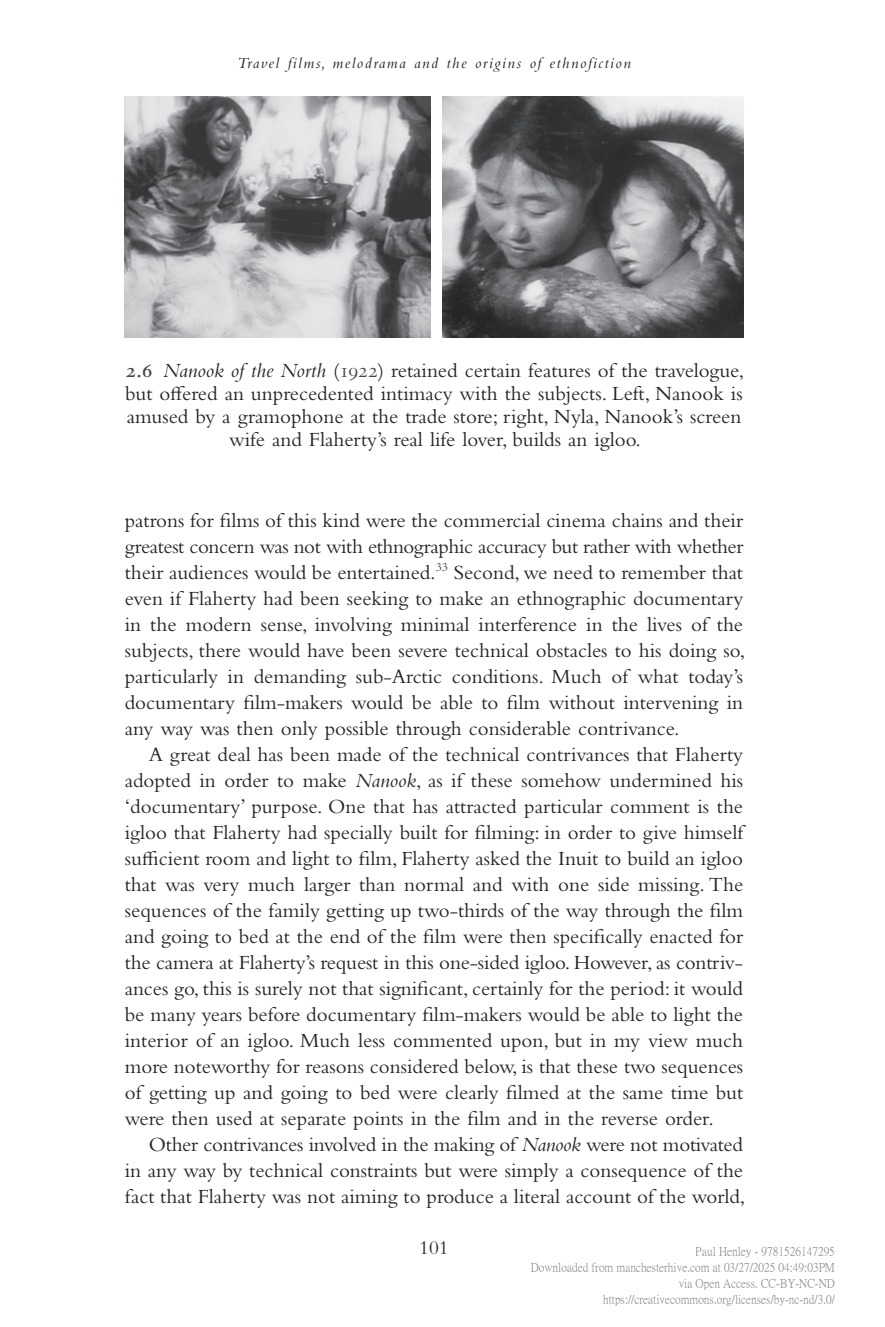
<style>
.page{position:relative;width:885px;height:1327px;background:#fff}
.page>*{position:absolute;margin:0;border:0;box-sizing:border-box;transform-origin:0 0}
.para{font:21px/26px "Bembo Std";color:#252525;text-align:justify}
.figure_caption-first{font:21px/23px "Bembo Std";color:#252525;text-align:center}
.t1{font:20px "Bembo Std";color:#252525}
.t2{font:italic 16px "Bembo Std";letter-spacing:.095em;color:#252525}
.t3{font:12px/16px "P Ming Li U";color:rgb(0 0 0/.5);text-align:right}
.s1{font-weight:600;color:#474747}
.s2{font-style:italic}
.s3{color:#474747}
</style>
<div class="page">
<img style="left:125px;top:97px;width:305px;height:240px">
<img style="left:442px;top:97px;width:301px;height:240px">
<p class="t2" style="left:237px;top:53px;width:395px">Travel films, melodrama and the origins of ethnofiction</p>
<p class="figure_caption-first" style="left:125px;top:359px;width:620px"><span class="s1">2.6</span> <span class="s2">Nanook of the North</span> (<span class="s3">1922</span>) retained certain features of the travelogue, but offered an unprecedented intimacy with the subjects. Left, Nanook is amused by a gramophone at the trade store; right, Nyla, Nanook’s screen wife and Flaherty’s real life lover, builds an igloo.</p>
<p class="para" style="left:125px;top:507px;width:621px">patrons for films of this kind were the commercial cinema chains and their greatest concern was not with ethnographic accuracy but rather with whether their audiences would be entertained.<sup>33</sup> Second, we need to remember that even if Flaherty had been seeking to make an ethnographic documentary in the modern sense, involving minimal interference in the lives of the subjects, there would have been severe technical obstacles to his doing so, particularly in demanding sub-Arctic conditions. Much of what today’s documentary film-makers would be able to film without intervening in any way was then only possible through considerable contrivance.</p>
<p class="para" style="left:125px;top:741px;width:620px;text-indent:24px">A great deal has been made of the technical contrivances that Flaherty adopted in order to make <span class="s2">Nanook</span>, as if these somehow undermined his ‘documentary’ purpose. One that has attracted particular comment is the igloo that Flaherty had specially built for filming: in order to give himself sufficient room and light to film, Flaherty asked the Inuit to build an igloo that was very much larger than normal and with one side missing. The sequences of the family getting up two-thirds of the way through the film and going to bed at the end of the film were then specifically enacted for the camera at Flaherty’s request in this one-sided igloo. However, as contriv&shy;ances go, this is surely not that significant, certainly for the period: it would be many years before documentary film-makers would be able to light the interior of an igloo. Much less commented upon, but in my view much more noteworthy for reasons considered below, is that these two sequences of getting up and going to bed were clearly filmed at the same time but were then used at separate points in the film and in the reverse order.</p>
<p class="para" style="left:125px;top:1131px;width:622px;text-indent:24px">Other contrivances involved in the making of <span class="s2">Nanook</span> were not motivated in any way by technical constraints but were simply a consequence of the fact that Flaherty was not aiming to produce a literal account of the world,</p>
<p class="t1" style="left:419px;top:1236px;width:31px">101</p>
<p class="t3" style="left:530px;top:1243px;width:306px">Paul Henley - 9781526147295<br>Downloaded from manchesterhive.com at 03/27/2025 04:49:03PM via Open Access. CC-BY-NC-ND https://creativecommons.org/licenses/by-nc-nd/3.0/</p>
</div>
